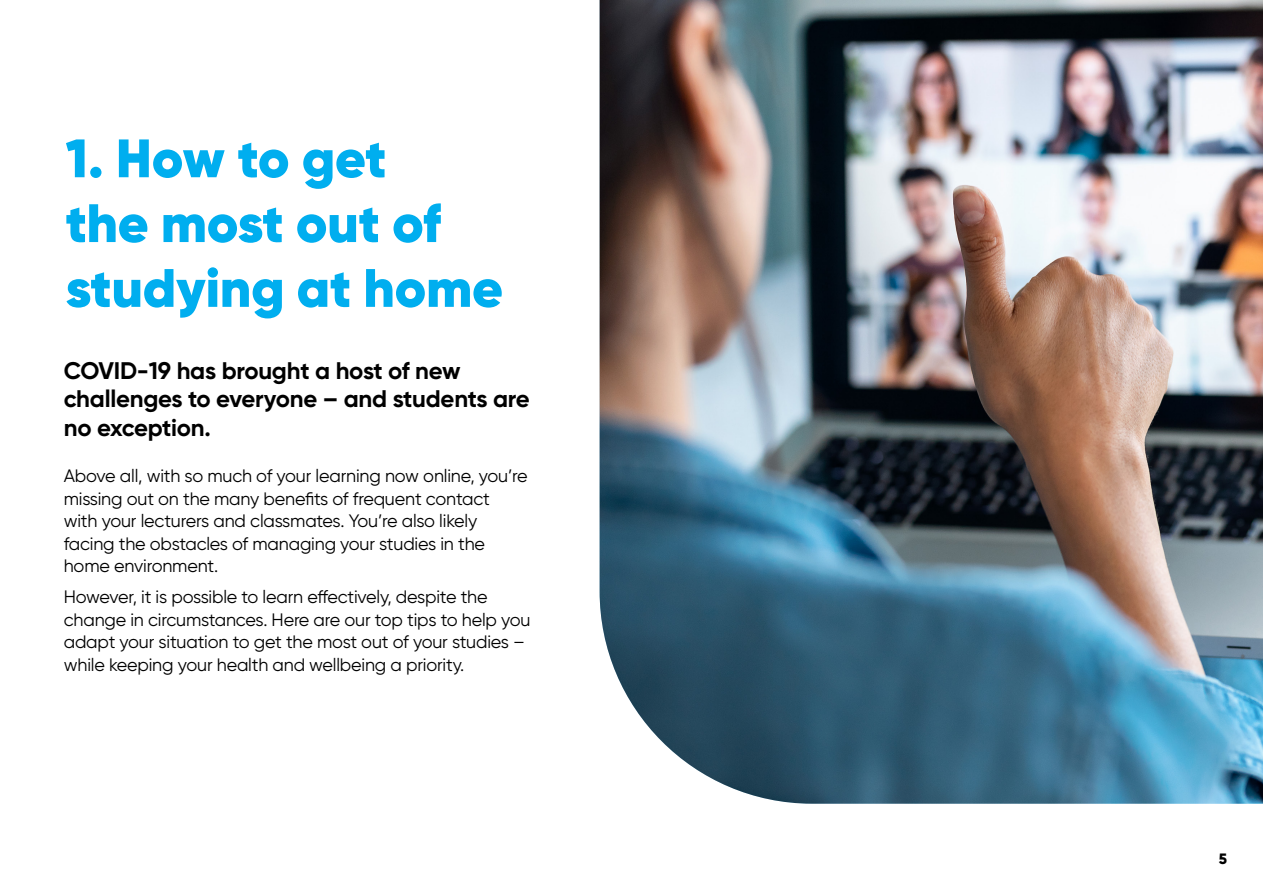
<style>
.page{position:relative;width:1263px;height:893px;background:#fff}
.page>*{position:absolute;margin:0;border:0;box-sizing:border-box;transform-origin:0 0}
.t1{font:900 54px/64.8px "Gilroy";color:#00aeef}
.t2{font:700 24px/28.8px "Gilroy";letter-spacing:-.01em;color:#000}
.t3{font:18px/22.5px "Gilroy";letter-spacing:-.01em;color:#000}
.t4{font:800 15px "Gilroy";color:#000}
</style>
<div class="page">
<img style="left:600px;top:0;width:663px;height:804px">
<h1 class="t1" style="left:66px;top:126px;width:439px">1. How to get<br>the most out of studying at home</h1>
<h2 class="t2" style="left:64px;top:356px;width:467px">COVID-19 has brought a host of new challenges to everyone – and students are no exception.</h2>
<p class="t3" style="left:64px;top:464px;width:465px">Above all, with so much of your learning now online, you’re missing out on the many benefits of frequent contact with your lecturers and classmates. You’re also likely facing the obstacles of managing your studies in the home environment.</p>
<p class="t3" style="left:64px;top:585px;width:468px">However, it is possible to learn effectively, despite the change in circumstances. Here are our top tips to help you adapt your situation to get the most out of your studies – while keeping your health and wellbeing a priority.</p>
<p class="t4" style="left:1219px;top:849px;width:10px">5</p>
</div>
